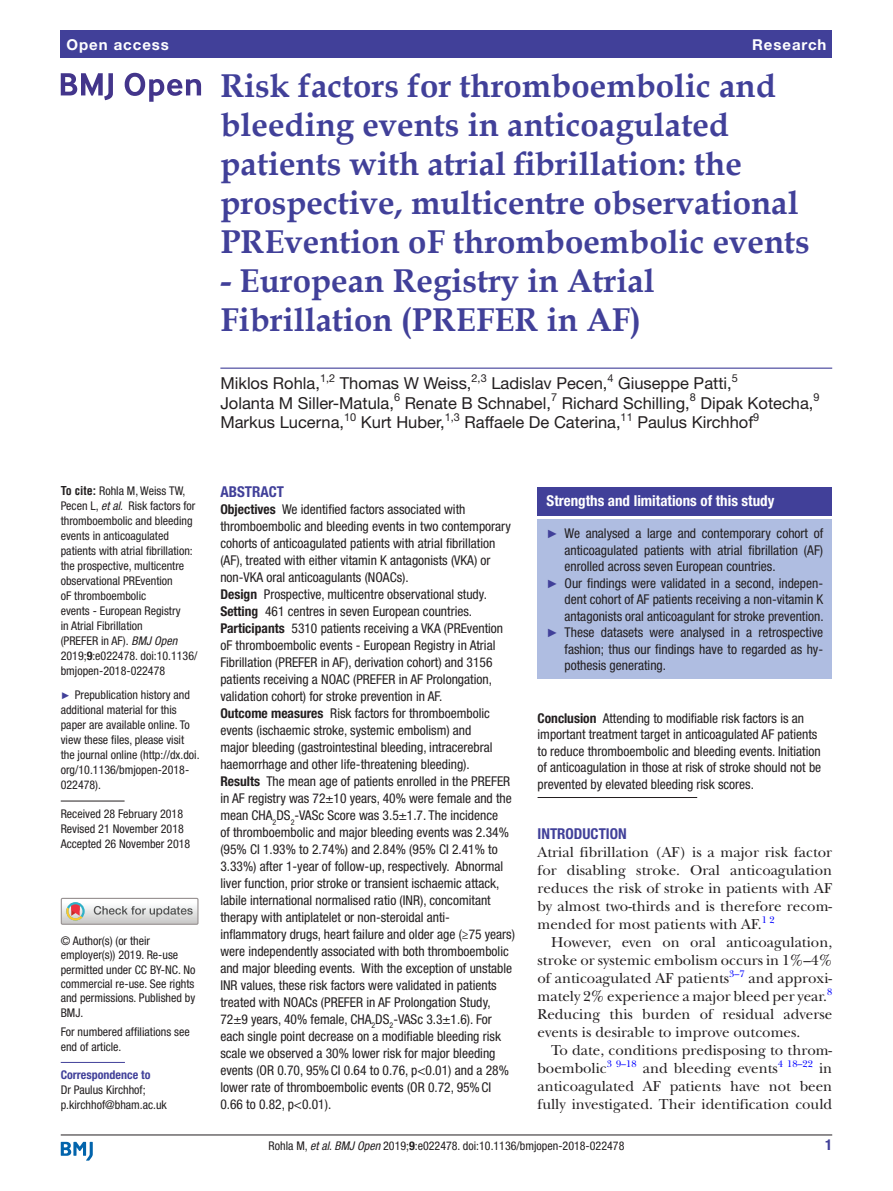
<style>
.page{position:relative;width:893px;height:1191px;background:#fff}
.page>*{position:absolute;margin:0;border:0;box-sizing:border-box;transform-origin:0 0}
.t1{font:700 33px/39px "Book Antiqua";color:#414099}
.t2{font:16.5px "Helvetica Neue LT Std";color:#231f20}
.t3{font:15px/18px "New Baskerville";color:#231f20;text-align:justify}
.t4{font:700 condensed 15px "Helvetica Neue LT Std";color:#fff}
.t5{font:700 condensed 15px "Helvetica Neue LT Std";color:#414099}
.t6{font:700 15px "Helvetica Neue LT Std";letter-spacing:.065em;color:#fff}
.t7{font:condensed 13.5px/17px "Helvetica Neue LT Std";color:#231f20}
.t8{font:condensed 12px/15px "Helvetica Neue LT Std";color:#231f20}
.t9{font:700 condensed 12px "Helvetica Neue LT Std";color:#414099}
.t10{font:10.95px "Helvetica Neue LT Std";color:#231f20}
.t11{font:9.9px "New Baskerville";color:#00f}
.s1{font-family:"Helvetica LT Std";font-weight:700}
.s2{font-style:italic}
.s3{font-weight:700}
.s4{font-family:"Arial";font-stretch:normal;font-size:9.75px;color:#414099}
.s5{font-family:"Arial";font-stretch:normal;font-size:12px;color:#414099}
</style>
<div class="page">
<hr style="left:61px;top:1134px;width:771px;height:1px;background:#231f20">
<svg style="left:61px;top:1141px;width:32px;height:19px"></svg>
<div style="left:61px;top:31px;width:771px;height:27px;background:#414099"></div>
<hr style="left:220px;top:367px;width:612px;height:2px;background:#414099">
<hr style="left:61px;top:800px;width:64px;height:1px;background:#231f20">
<hr style="left:61px;top:1062px;width:64px;height:1px;background:#414099">
<svg style="left:61px;top:73px;width:52px;height:27px"></svg>
<svg style="left:125px;top:73px;width:76px;height:29px"></svg>
<div style="left:61px;top:897px;width:138px;height:27px;border:1px solid #969090"></div>
<svg style="left:61px;top:898px;width:137px;height:26px"></svg>
<hr style="left:538px;top:797px;width:159px;height:1px;background:#231f20">
<div style="left:538px;top:487px;width:294px;height:28px;background:#414099"></div>
<div style="left:538px;top:519px;width:294px;height:160px;background:#afbde1"></div>
<p class="t6" style="left:66px;top:35px;width:104px">Open access</p>
<p class="t6" style="left:752px;top:35px;width:76px">Research</p>
<h1 class="t1" style="left:220px;top:66px;width:591px">Risk factors for thromboembolic and bleeding events in anticoagulated patients with atrial fibrillation: the prospective, multicentre observational PREvention oF thromboembolic events</h1>
<h1 class="t1" style="left:220px;top:261px;width:436px">- European Registry in Atrial<br>Fibrillation (PREFER in AF)</h1>
<p class="t2" style="left:220px;top:374px;width:101px">Miklos Rohla,</p>
<p class="t10" style="left:320px;top:371px;width:17px">1,2</p>
<p class="t2" style="left:340px;top:374px;width:133px">Thomas W Weiss,</p>
<p class="t10" style="left:471px;top:371px;width:17px">2,3</p>
<p class="t2" style="left:491px;top:374px;width:118px">Ladislav Pecen,</p>
<p class="t10" style="left:607px;top:371px;width:8px">4</p>
<p class="t2" style="left:618px;top:374px;width:115px">Giuseppe Patti,</p>
<p class="t10" style="left:732px;top:371px;width:8px">5</p>
<p class="t2" style="left:220px;top:393px;width:175px">Jolanta M Siller-Matula,</p>
<p class="t10" style="left:394px;top:391px;width:8px">6</p>
<p class="t2" style="left:405px;top:393px;width:148px">Renate B Schnabel,</p>
<p class="t10" style="left:551px;top:391px;width:8px">7</p>
<p class="t2" style="left:562px;top:393px;width:130px">Richard Schilling,</p>
<p class="t10" style="left:690px;top:391px;width:8px">8</p>
<p class="t2" style="left:700px;top:393px;width:115px">Dipak Kotecha,</p>
<p class="t10" style="left:813px;top:391px;width:8px">9</p>
<p class="t2" style="left:220px;top:413px;width:125px">Markus Lucerna,</p>
<p class="t10" style="left:344px;top:410px;width:14px">10</p>
<p class="t2" style="left:361px;top:413px;width:85px">Kurt Huber,</p>
<p class="t10" style="left:445px;top:410px;width:17px">1,3</p>
<p class="t2" style="left:464px;top:413px;width:158px">Raffaele De Caterina,</p>
<p class="t10" style="left:621px;top:410px;width:14px">11</p>
<p class="t2" style="left:637px;top:413px;width:117px">Paulus Kirchhof</p>
<p class="t10" style="left:753px;top:410px;width:8px">9</p>
<p class="t8" style="left:61px;top:483px;width:138px"><span class="s1">To cite:</span> Rohla M, Weiss TW,<br>Pecen L, <span class="s2">et al</span>. Risk factors for thromboembolic and bleeding events in anticoagulated patients with atrial fibrillation: the prospective, multicentre observational PREvention<br>oF thromboembolic<br>events - European Registry<br>in Atrial Fibrillation<br>(PREFER in AF). <span class="s2">BMJ Open<br></span>2019;<span class="s3">9</span>:e022478. doi:10.1136/ bmjopen-2018-022478</p>
<p class="t8" style="left:61px;top:687px;width:140px"><span class="s4">►</span> Prepublication history and additional material for this paper are available online. To view these files, please visit the journal online (http://dx.doi. org/10.1136/bmjopen-2018-<br>022478).</p>
<p class="t8" style="left:61px;top:806px;width:131px">Received 28 February 2018<br>Revised 21 November 2018<br>Accepted 26 November 2018</p>
<p class="t8" style="left:61px;top:933px;width:136px;line-height:14.4px">© Author(s) (or their employer(s)) 2019. Re-use permitted under CC BY-NC. No commercial re-use. See rights and permissions. Published by<br>BMJ.</p>
<p class="t8" style="left:61px;top:1024px;width:130px">For numbered affiliations see end of article.</p>
<p class="t9" style="left:61px;top:1067px;width:91px">Correspondence to</p>
<p class="t8" style="left:61px;top:1082px;width:108px">Dr Paulus Kirchhof; p.kirchhof@bham.ac.uk</p>
<p class="t5" style="left:220px;top:483px;width:65px">Abstract</p>
<p class="t7" style="left:220px;top:501px;width:296px"><span class="s3">Objectives</span> We identified factors associated with thromboembolic and bleeding events in two contemporary cohorts of anticoagulated patients with atrial fibrillation (AF), treated with either vitamin K antagonists (VKA) or non-VKA oral anticoagulants (NOACs).<br><span class="s3">Design</span> Prospective, multicentre observational study.<br><span class="s3">Setting</span> 461 centres in seven European countries.<br><span class="s3">Participants</span> 5310 patients receiving a VKA (PREvention oF thromboembolic events - European Registry in Atrial Fibrillation (PREFER in AF), derivation cohort) and 3156 patients receiving a NOAC (PREFER in AF Prolongation, validation cohort) for stroke prevention in AF.<br><span class="s3">Outcome measures</span> Risk factors for thromboembolic events (ischaemic stroke, systemic embolism) and<br>major bleeding (gastrointestinal bleeding, intracerebral haemorrhage and other life-threatening bleeding).<br><span class="s3">Results</span> The mean age of patients enrolled in the PREFER in AF registry was 72±10 years, 40% were female and the mean CHA<sub>2</sub>DS<sub>2</sub>-VASc Score was 3.5±1.7. The incidence<br>of thromboembolic and major bleeding events was 2.34% (95% CI 1.93% to 2.74%) and 2.84% (95% CI 2.41% to 3.33%) after 1-year of follow-up, respectively. Abnormal liver function, prior stroke or transient ischaemic attack, labile international normalised ratio (INR), concomitant therapy with antiplatelet or non-steroidal anti&shy;inflammatory drugs, heart failure and older age (≥75 years) were independently associated with both thromboembolic and major bleeding events. With the exception of unstable INR values, these risk factors were validated in patients treated with NOACs (PREFER in AF Prolongation Study, 72±9 years, 40% female, CHA<sub>2</sub>DS<sub>2</sub>-VASc 3.3±1.6). For each single point decrease on a modifiable bleeding risk scale we observed a 30% lower risk for major bleeding events (OR 0.70, 95%CI 0.64 to 0.76, p&lt;0.01) and a 28% lower rate of thromboembolic events (OR 0.72, 95%CI 0.66 to 0.82, p&lt;0.01).</p>
<p class="t4" style="left:547px;top:492px;width:229px">Strengths and limitations of this study</p>
<p class="t7" style="left:547px;top:525px;width:278px"><span class="s5">►</span> We analysed a large and contemporary cohort of</p>
<p class="t7" style="left:565px;top:541px;width:260px">anticoagulated patients with atrial fibrillation (AF)</p>
<p class="t7" style="left:565px;top:558px;width:213px">enrolled across seven European countries.</p>
<p class="t7" style="left:547px;top:574px;width:278px"><span class="s5">►</span> Our findings were validated in a second, indepen-</p>
<p class="t7" style="left:565px;top:591px;width:260px">dent cohort of AF patients receiving a non-vitamin K</p>
<p class="t7" style="left:565px;top:607px;width:261px">antagonists oral anticoagulant for stroke prevention.</p>
<p class="t7" style="left:547px;top:624px;width:278px"><span class="s5">►</span> These datasets were analysed in a retrospective</p>
<p class="t7" style="left:565px;top:640px;width:260px">fashion; thus our findings have to regarded as hy-</p>
<p class="t7" style="left:565px;top:657px;width:103px">pothesis generating.</p>
<p class="t7" style="left:538px;top:709px;width:285px;line-height:16.5px"><span class="s3">Conclusion</span> Attending to modifiable risk factors is an important treatment target in anticoagulated AF patients to reduce thromboembolic and bleeding events. Initiation of anticoagulation in those at risk of stroke should not be prevented by elevated bleeding risk scores.</p>
<p class="t5" style="left:538px;top:825px;width:91px">Introduction</p>
<p class="t3" style="left:538px;top:843px;width:296px">Atrial fibrillation (AF) is a major risk factor for disabling stroke. Oral anticoagulation reduces the risk of stroke in patients with AF by almost two-thirds and is therefore recom&shy;mended for most patients with AF.</p>
<p class="t11" style="left:762px;top:913px;width:14px">1 2</p>
<p class="t3" style="left:538px;top:933px;width:296px;text-indent:14px">However, even on oral anticoagulation, stroke or systemic embolism occurs in 1%–4% of anticoagulated AF patients</p>
<p class="t11" style="left:729px;top:967px;width:17px">3–7</p>
<p class="t3" style="left:538px;top:969px;width:296px;text-indent:211px">and approxi&shy;mately 2% experience a major bleed per year.</p>
<p class="t11" style="left:827px;top:985px;width:7px">8</p>
<p class="t3" style="left:538px;top:1005px;width:296px">Reducing this burden of residual adverse events is desirable to improve outcomes.</p>
<p class="t3" style="left:538px;top:1041px;width:296px;text-indent:14px">To date, conditions predisposing to throm&shy;boembolic</p>
<p class="t11" style="left:607px;top:1057px;width:31px">3 9–18</p>
<p class="t3" style="left:643px;top:1059px;width:137px">and bleeding events</p>
<p class="t11" style="left:778px;top:1057px;width:36px">4 18–22</p>
<p class="t3" style="left:538px;top:1059px;width:296px;text-indent:281px">in anticoagulated AF patients have not been fully investigated. Their identification could</p>
<p class="t8" style="left:269px;top:1137px;width:357px">Rohla M, <span class="s2">et al</span>. <span class="s2">BMJ Open</span> 2019;<span class="s3">9</span>:e022478. doi:10.1136/bmjopen-2018-022478</p>
<p class="t5" style="left:825px;top:1135px;width:9px">1</p>
</div>
